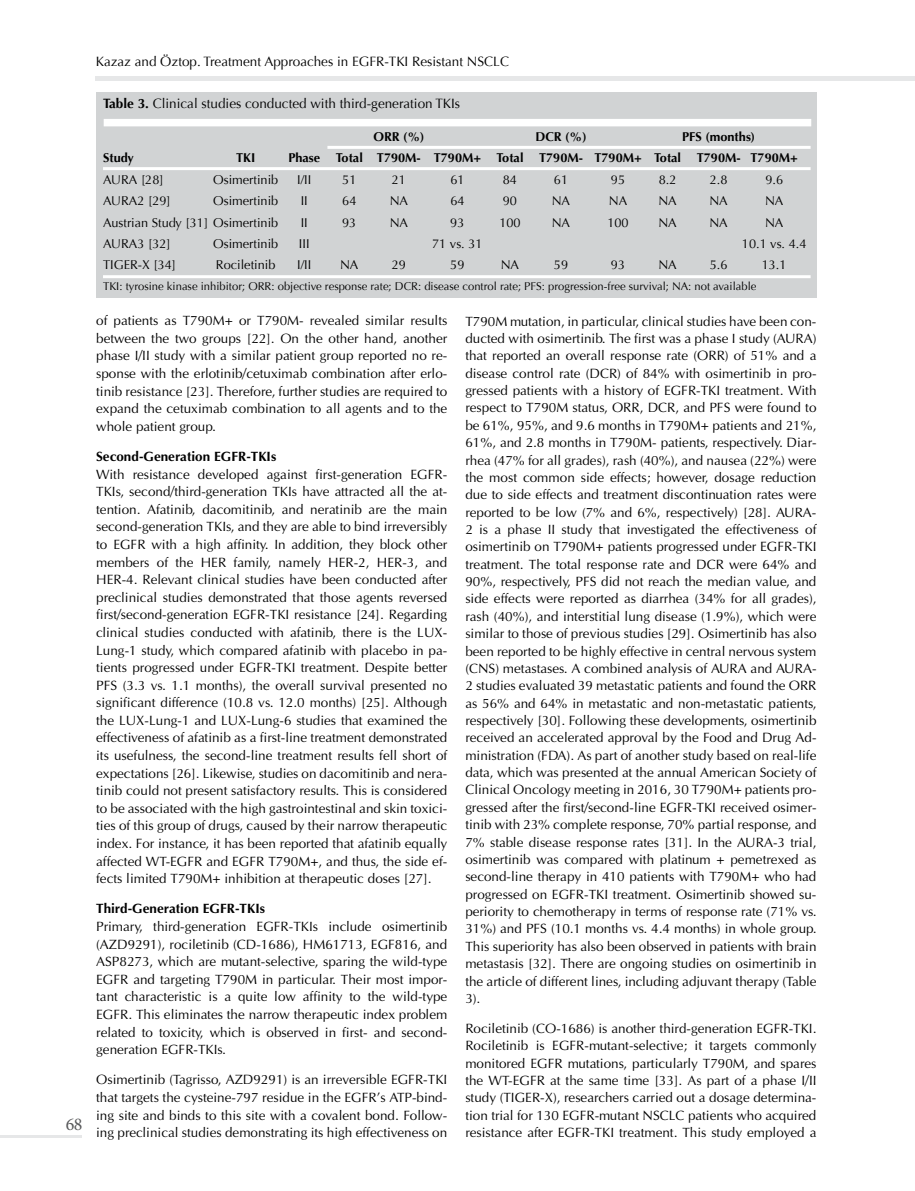
<style>
.page{position:relative;width:915px;height:1191px;background:#fff}
.page>*{position:absolute;margin:0;border:0;box-sizing:border-box;transform-origin:0 0}
.t1{font:18px "Minion Pro";color:#58595b}
.t2{font:13.5px/17.4px "Optima Normal Tr";color:#000;text-align:justify}
.t3{font:13.5px "Optima";color:#000}
.t4{font:13.5px "Optima Bold Tr";color:#000}
.t5{font:12.75px "Optima";color:#000}
.t6{font:700 12.75px "Optima";color:#000}
.t7{font:11.25px "Optima";color:#000}
.s1{font-weight:700}
</style>
<div class="page">
<div style="left:96px;top:92px;width:720px;height:206px;background:#d1d3d4"></div>
<hr style="left:103px;top:275px;width:707px;height:3px;background:#fff">
<div style="left:104px;top:119px;width:707px;height:7px;background:#fff"></div>
<hr style="left:103px;top:167px;width:707px;height:3px;background:#fff">
<hr style="left:327px;top:146px;width:483px;height:3px;background:#fff">
<hr style="left:0;top:1135px;width:82px;height:3px;background:#e6e7e8">
<hr style="left:96px;top:77px;width:818px;height:4px;background:#e6e7e8">
<h1 class="t1" style="left:66px;top:1112px;width:18px">68</h1>
<p class="t3" style="left:96px;top:54px;width:414px">Kazaz and Öztop. Treatment Approaches in EGFR-TKI Resistant NSCLC</p>
<p class="t3" style="left:103px;top:96px;width:358px"><span class="s1">Table 3.</span> Clinical studies conducted with third-generation TKIs</p>
<p class="t6" style="left:373px;top:129px;width:52px">ORR (%)</p>
<p class="t6" style="left:535px;top:129px;width:52px">DCR (%)</p>
<p class="t6" style="left:682px;top:129px;width:74px">PFS (months)</p>
<p class="t6" style="left:103px;top:151px;width:32px">Study</p>
<p class="t6" style="left:236px;top:151px;width:21px">TKI</p>
<p class="t6" style="left:288px;top:151px;width:511px">Phase Total T790M- T790M+ Total T790M- T790M+ Total T790M- T790M+</p>
<p class="t5" style="left:103px;top:172px;width:62px">AURA [28]</p>
<p class="t5" style="left:213px;top:172px;width:67px">Osimertinib</p>
<p class="t5" style="left:297px;top:172px;width:16px">I/II</p>
<p class="t5" style="left:342px;top:172px;width:16px">51</p>
<p class="t5" style="left:391px;top:172px;width:16px">21</p>
<p class="t5" style="left:450px;top:172px;width:16px">61</p>
<p class="t5" style="left:502px;top:172px;width:16px">84</p>
<p class="t5" style="left:553px;top:172px;width:16px">61</p>
<p class="t5" style="left:610px;top:172px;width:16px">95</p>
<p class="t5" style="left:658px;top:172px;width:19px">8.2</p>
<p class="t5" style="left:709px;top:172px;width:19px">2.8</p>
<p class="t5" style="left:765px;top:172px;width:19px">9.6</p>
<p class="t5" style="left:103px;top:193px;width:69px">AURA2 [29]</p>
<p class="t5" style="left:213px;top:193px;width:67px">Osimertinib</p>
<p class="t5" style="left:300px;top:193px;width:9px">II</p>
<p class="t5" style="left:342px;top:193px;width:16px">64</p>
<p class="t5" style="left:389px;top:193px;width:20px">NA</p>
<p class="t5" style="left:450px;top:193px;width:16px">64</p>
<p class="t5" style="left:502px;top:193px;width:16px">90</p>
<p class="t5" style="left:551px;top:193px;width:20px">NA</p>
<p class="t5" style="left:608px;top:193px;width:20px">NA</p>
<p class="t5" style="left:658px;top:193px;width:20px">NA</p>
<p class="t5" style="left:709px;top:193px;width:20px">NA</p>
<p class="t5" style="left:764px;top:193px;width:20px">NA</p>
<p class="t5" style="left:103px;top:215px;width:177px">Austrian Study [31] Osimertinib</p>
<p class="t5" style="left:300px;top:215px;width:9px">II</p>
<p class="t5" style="left:342px;top:215px;width:16px">93</p>
<p class="t5" style="left:389px;top:215px;width:20px">NA</p>
<p class="t5" style="left:450px;top:215px;width:16px">93</p>
<p class="t5" style="left:499px;top:215px;width:23px">100</p>
<p class="t5" style="left:551px;top:215px;width:20px">NA</p>
<p class="t5" style="left:607px;top:215px;width:23px">100</p>
<p class="t5" style="left:658px;top:215px;width:20px">NA</p>
<p class="t5" style="left:709px;top:215px;width:20px">NA</p>
<p class="t5" style="left:764px;top:215px;width:20px">NA</p>
<p class="t5" style="left:103px;top:236px;width:69px">AURA3 [32]</p>
<p class="t5" style="left:213px;top:236px;width:67px">Osimertinib</p>
<p class="t5" style="left:299px;top:236px;width:12px">III</p>
<p class="t5" style="left:432px;top:236px;width:52px">71 vs. 31</p>
<p class="t5" style="left:741px;top:236px;width:66px">10.1 vs. 4.4</p>
<p class="t5" style="left:103px;top:258px;width:74px">TIGER-X [34]</p>
<p class="t5" style="left:216px;top:258px;width:61px">Rociletinib</p>
<p class="t5" style="left:297px;top:258px;width:16px">I/II</p>
<p class="t5" style="left:340px;top:258px;width:20px">NA</p>
<p class="t5" style="left:391px;top:258px;width:16px">29</p>
<p class="t5" style="left:450px;top:258px;width:16px">59</p>
<p class="t5" style="left:500px;top:258px;width:20px">NA</p>
<p class="t5" style="left:553px;top:258px;width:16px">59</p>
<p class="t5" style="left:610px;top:258px;width:16px">93</p>
<p class="t5" style="left:658px;top:258px;width:20px">NA</p>
<p class="t5" style="left:709px;top:258px;width:19px">5.6</p>
<p class="t5" style="left:761px;top:258px;width:26px">13.1</p>
<p class="t7" style="left:103px;top:280px;width:654px">TKI: tyrosine kinase inhibitor; ORR: objective response rate; DCR: disease control rate; PFS: progression-free survival; NA: not available</p>
<p class="t2" style="left:96px;top:312px;width:352px">of patients as T790M+ or T790M- revealed similar results between the two groups [22]. On the other hand, another phase I/II study with a similar patient group reported no re&shy;sponse with the erlotinib/cetuximab combination after erlo&shy;tinib resistance [23]. Therefore, further studies are required to expand the cetuximab combination to all agents and to the whole patient group.</p>
<p class="t4" style="left:96px;top:448px;width:182px">Second-Generation EGFR-TKIs</p>
<p class="t2" style="left:96px;top:465px;width:352px">With resistance developed against first-generation EGFR-TKIs, second/third-generation TKIs have attracted all the at&shy;tention. Afatinib, dacomitinib, and neratinib are the main second-generation TKIs, and they are able to bind irreversibly to EGFR with a high affinity. In addition, they block other members of the HER family, namely HER-2, HER-3, and HER-4. Relevant clinical studies have been conducted after preclinical studies demonstrated that those agents reversed first/second-generation EGFR-TKI resistance [24]. Regarding clinical studies conducted with afatinib, there is the LUX-Lung-1 study, which compared afatinib with placebo in pa&shy;tients progressed under EGFR-TKI treatment. Despite better PFS (3.3 vs. 1.1 months), the overall survival presented no significant difference (10.8 vs. 12.0 months) [25]. Although the LUX-Lung-1 and LUX-Lung-6 studies that examined the effectiveness of afatinib as a first-line treatment demonstrated its usefulness, the second-line treatment results fell short of expectations [26]. Likewise, studies on dacomitinib and nera&shy;tinib could not present satisfactory results. This is considered to be associated with the high gastrointestinal and skin toxici&shy;ties of this group of drugs, caused by their narrow therapeutic index. For instance, it has been reported that afatinib equally affected WT-EGFR and EGFR T790M+, and thus, the side ef&shy;fects limited T790M+ inhibition at therapeutic doses [27].</p>
<p class="t4" style="left:96px;top:900px;width:170px">Third-Generation EGFR-TKIs</p>
<p class="t2" style="left:96px;top:917px;width:352px">Primary, third-generation EGFR-TKIs include osimertinib (AZD9291), rociletinib (CD-1686), HM61713, EGF816, and ASP8273, which are mutant-selective, sparing the wild-type EGFR and targeting T790M in particular. Their most impor&shy;tant characteristic is a quite low affinity to the wild-type EGFR. This eliminates the narrow therapeutic index problem related to toxicity, which is observed in first- and second&shy;generation EGFR-TKIs.</p>
<p class="t2" style="left:96px;top:1071px;width:352px">Osimertinib (Tagrisso, AZD9291) is an irreversible EGFR-TKI that targets the cysteine-797 residue in the EGFR’s ATP-bind&shy;ing site and binds to this site with a covalent bond. Follow&shy;ing preclinical studies demonstrating its high effectiveness on</p>
<p class="t2" style="left:465px;top:312px;width:352px">T790M mutation, in particular, clinical studies have been con&shy;ducted with osimertinib. The first was a phase I study (AURA) that reported an overall response rate (ORR) of 51% and a disease control rate (DCR) of 84% with osimertinib in pro&shy;gressed patients with a history of EGFR-TKI treatment. With respect to T790M status, ORR, DCR, and PFS were found to be 61%, 95%, and 9.6 months in T790M+ patients and 21%, 61%, and 2.8 months in T790M- patients, respectively. Diar&shy;rhea (47% for all grades), rash (40%), and nausea (22%) were the most common side effects; however, dosage reduction due to side effects and treatment discontinuation rates were reported to be low (7% and 6%, respectively) [28]. AURA-2 is a phase II study that investigated the effectiveness of osimertinib on T790M+ patients progressed under EGFR-TKI treatment. The total response rate and DCR were 64% and 90%, respectively, PFS did not reach the median value, and side effects were reported as diarrhea (34% for all grades), rash (40%), and interstitial lung disease (1.9%), which were similar to those of previous studies [29]. Osimertinib has also been reported to be highly effective in central nervous system (CNS) metastases. A combined analysis of AURA and AURA-2 studies evaluated 39 metastatic patients and found the ORR as 56% and 64% in metastatic and non-metastatic patients, respectively [30]. Following these developments, osimertinib received an accelerated approval by the Food and Drug Ad&shy;ministration (FDA). As part of another study based on real-life data, which was presented at the annual American Society of Clinical Oncology meeting in 2016, 30 T790M+ patients pro&shy;gressed after the first/second-line EGFR-TKI received osimer&shy;tinib with 23% complete response, 70% partial response, and 7% stable disease response rates [31]. In the AURA-3 trial, osimertinib was compared with platinum + pemetrexed as second-line therapy in 410 patients with T790M+ who had progressed on EGFR-TKI treatment. Osimertinib showed su&shy;periority to chemotherapy in terms of response rate (71% vs.<br>31%) and PFS (10.1 months vs. 4.4 months) in whole group.<br>This superiority has also been observed in patients with brain metastasis [32]. There are ongoing studies on osimertinib in the article of different lines, including adjuvant therapy (Table 3).</p>
<p class="t2" style="left:465px;top:1019px;width:352px">Rociletinib (CO-1686) is another third-generation EGFR-TKI.<br>Rociletinib is EGFR-mutant-selective; it targets commonly monitored EGFR mutations, particularly T790M, and spares the WT-EGFR at the same time [33]. As part of a phase I/II study (TIGER-X), researchers carried out a dosage determina&shy;tion trial for 130 EGFR-mutant NSCLC patients who acquired resistance after EGFR-TKI treatment. This study employed a</p>
</div>
